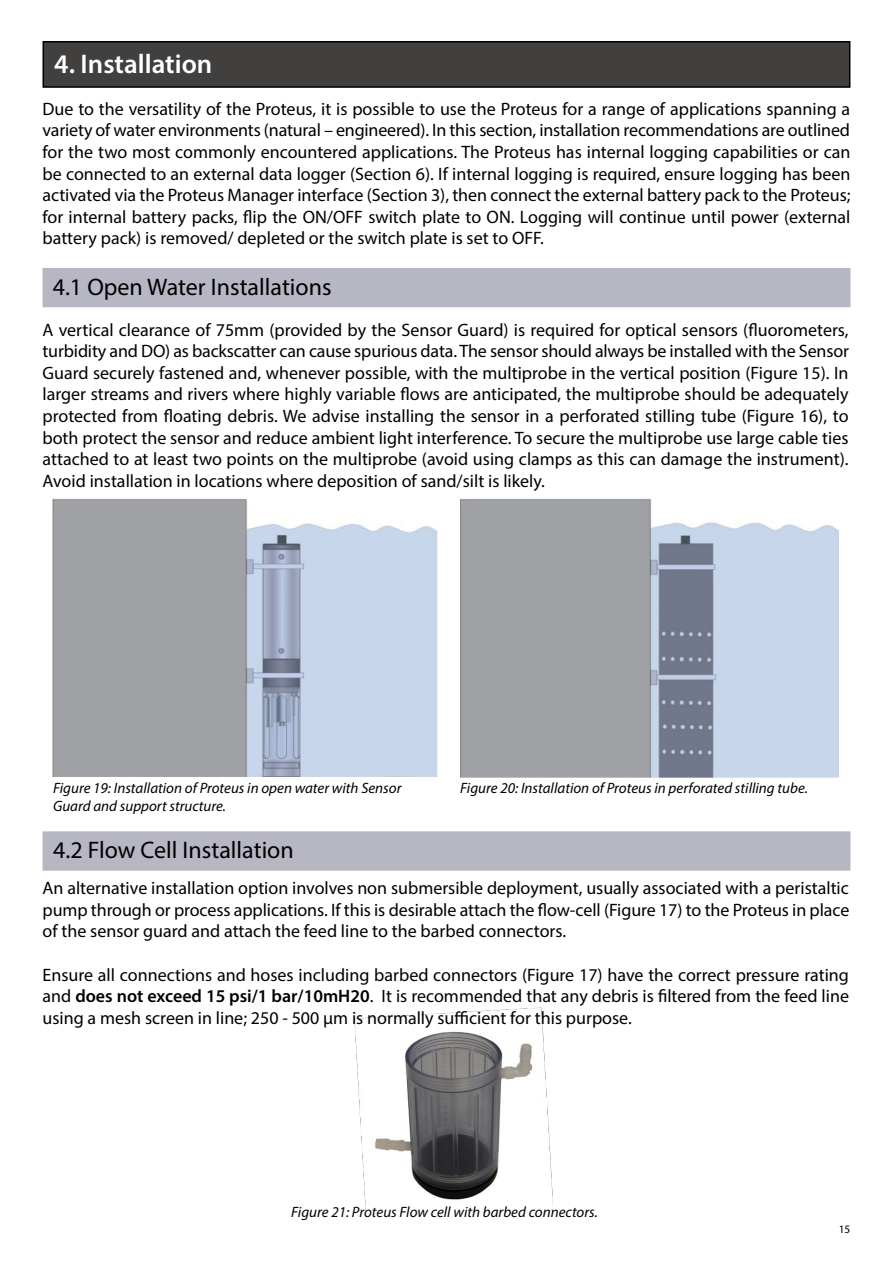
<style>
.page{position:relative;width:893px;height:1263px;background:#fff}
.page>*{position:absolute;margin:0;border:0;box-sizing:border-box;transform-origin:0 0}
.t1{font:600 27px "Myriad Pro";color:#fff}
.t2{font:24px "Myriad Pro";color:#000}
.t3{font:18px/21.6px "Myriad Pro";color:#000;text-align:justify}
.t4{font:italic 15px/18px "Myriad Pro";color:#000}
.t5{font:11.4px "Myriad Pro";color:#000}
.s1{font-weight:600}
</style>
<div class="page">
<img style="left:354px;top:1008px;width:199px;height:203px">
<div style="left:43px;top:268px;width:807px;height:39px;background:#b6b7c3"></div>
<div style="left:43px;top:831px;width:807px;height:40px;background:#b6b7c3;border:2px solid #b6b7c3"></div>
<img style="left:52px;top:498px;width:386px;height:279px">
<img style="left:460px;top:498px;width:379px;height:280px">
<div style="left:43px;top:42px;width:807px;height:45px;background:#42403e"></div>
<div style="left:43px;top:41px;width:807px;height:47px;border:2px solid #000"></div>
<h1 class="t1" style="left:54px;top:47px;width:160px">4. Installation</h1>
<p class="t3" style="left:43px;top:98px;width:809px">Due to the versatility of the Proteus, it is possible to use the Proteus for a range of applications spanning a variety of water environments (natural – engineered). In this section, installation recommendations are outlined for the two most commonly encountered applications. The Proteus has internal logging capabilities or can be connected to an external data logger (Section 6). If internal logging is required, ensure logging has been activated via the Proteus Manager interface (Section 3), then connect the external battery pack to the Proteus; for internal battery packs, flip the ON/OFF switch plate to ON. Logging will continue until power (external battery pack) is removed/ depleted or the switch plate is set to OFF.</p>
<h2 class="t2" style="left:53px;top:273px;width:280px">4.1 Open Water Installations</h2>
<p class="t3" style="left:43px;top:318px;width:808px">A vertical clearance of 75mm (provided by the Sensor Guard) is required for optical sensors (fluorometers, turbidity and DO) as backscatter can cause spurious data. The sensor should always be installed with the Sensor Guard securely fastened and, whenever possible, with the multiprobe in the vertical position (Figure 15). In larger streams and rivers where highly variable flows are anticipated, the multiprobe should be adequately protected from floating debris. We advise installing the sensor in a perforated stilling tube (Figure 16), to both protect the sensor and reduce ambient light interference. To secure the multiprobe use large cable ties attached to at least two points on the multiprobe (avoid using clamps as this can damage the instrument).<br>Avoid installation in locations where deposition of sand/silt is likely.</p>
<p class="t4" style="left:53px;top:779px;width:350px">Figure 19: Installation of Proteus in open water with Sensor<br>Guard and support structure.</p>
<p class="t4" style="left:460px;top:779px;width:349px">Figure 20: Installation of Proteus in perforated stilling tube.</p>
<h2 class="t2" style="left:53px;top:835px;width:242px">4.2 Flow Cell Installation</h2>
<p class="t3" style="left:43px;top:877px;width:808px">An alternative installation option involves non submersible deployment, usually associated with a peristaltic pump through or process applications. If this is desirable attach the flow-cell (Figure 17) to the Proteus in place of the sensor guard and attach the feed line to the barbed connectors.</p>
<p class="t3" style="left:43px;top:963px;width:808px">Ensure all connections and hoses including barbed connectors (Figure 17) have the correct pressure rating and <span class="s1">does not exceed 15 psi/1 bar/10mH20</span>. It is recommended that any debris is filtered from the feed line using a mesh screen in line; 250 - 500 µm is normally sufficient for this purpose.</p>
<p class="t4" style="left:291px;top:1202px;width:308px">Figure 21: Proteus Flow cell with barbed connectors.</p>
<p class="t5" style="left:839px;top:1222px;width:13px">15</p>
</div>
